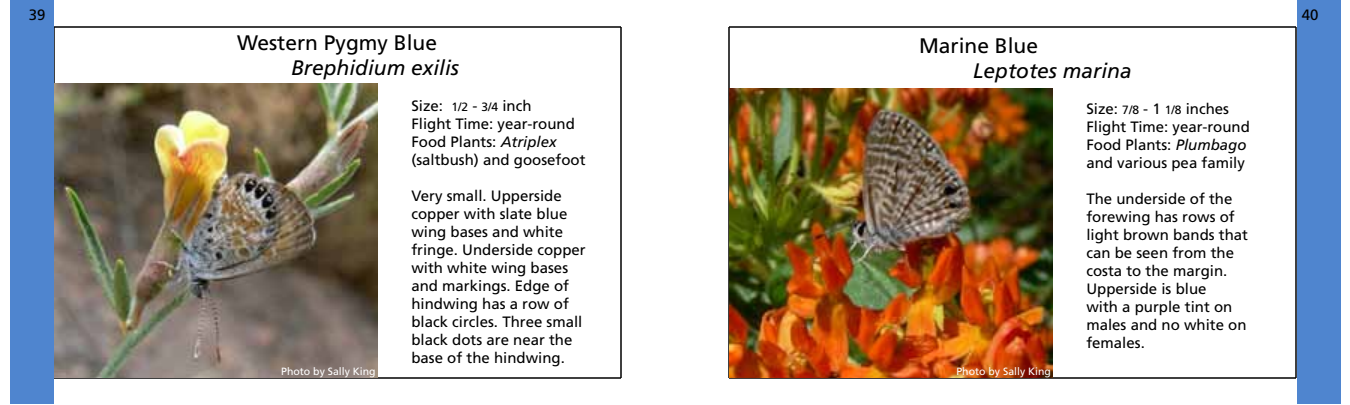
<style>
.page{position:relative;width:1350px;height:405px;background:#fff}
.page>*{position:absolute;margin:0;border:0;box-sizing:border-box;transform-origin:0 0}
.t1{font:italic 21px "Frutiger";color:#000}
.t2{font:21px "Frutiger";color:#000}
.t3{font:15px/18px "Frutiger";color:#000}
.t4{font:10.5px "Frutiger";color:#fff}
.s1{font-size:12px}
.s2{font-style:italic}
</style>
<div class="page">
<hr style="left:54px;top:26px;width:567px;height:2px;background:#000">
<hr style="left:53px;top:27px;width:2px;height:351px;background:#000">
<hr style="left:54px;top:377px;width:567px;height:2px;background:#000">
<hr style="left:620px;top:27px;width:2px;height:351px;background:#000">
<hr style="left:729px;top:377px;width:567px;height:2px;background:#000">
<hr style="left:728px;top:27px;width:2px;height:351px;background:#000">
<hr style="left:1295px;top:27px;width:2px;height:351px;background:#000">
<hr style="left:729px;top:26px;width:567px;height:2px;background:#000">
<div style="left:1297px;top:1px;width:43px;height:403px;background:#4f85cf"></div>
<div style="left:10px;top:1px;width:44px;height:403px;background:#4f85cf"></div>
<img style="left:729px;top:88px;width:324px;height:290px">
<img style="left:54px;top:83px;width:324px;height:295px">
<p class="t3" style="left:29px;top:6px;width:18px">39</p>
<p class="t3" style="left:1302px;top:6px;width:18px">40</p>
<h1 class="t2" style="left:237px;top:30px;width:202px">Western Pygmy Blue</h1>
<h1 class="t1" style="left:291px;top:55px;width:170px">Brephidium exilis</h1>
<h1 class="t2" style="left:919px;top:33px;width:121px">Marine Blue</h1>
<h1 class="t1" style="left:973px;top:59px;width:160px">Leptotes marina</h1>
<p class="t3" style="left:411px;top:97px;width:176px">Size: <span class="s1">1/2</span> - <span class="s1">3/4</span> inch<br>Flight Time: year-round<br>Food Plants: <span class="s2">Atriplex </span>(saltbush) and goosefoot</p>
<p class="t3" style="left:411px;top:187px;width:176px">Very small. Upperside copper with slate blue wing bases and white fringe. Underside copper with white wing bases and markings. Edge of hindwing has a row of black circles. Three small black dots are near the base of the hindwing.</p>
<p class="t4" style="left:281px;top:365px;width:96px">Photo by Sally King</p>
<p class="t4" style="left:956px;top:365px;width:96px">Photo by Sally King</p>
<p class="t3" style="left:1086px;top:100px;width:165px">Size: <span class="s1">7/8</span> - 1 <span class="s1">1/8</span> inches<br>Flight Time: year-round<br>Food Plants: <span class="s2">Plumbago </span>and various pea family</p>
<p class="t3" style="left:1086px;top:190px;width:163px">The underside of the forewing has rows of light brown bands that can be seen from the costa to the margin.<br>Upperside is blue<br>with a purple tint on males and no white on females.</p>
</div>
